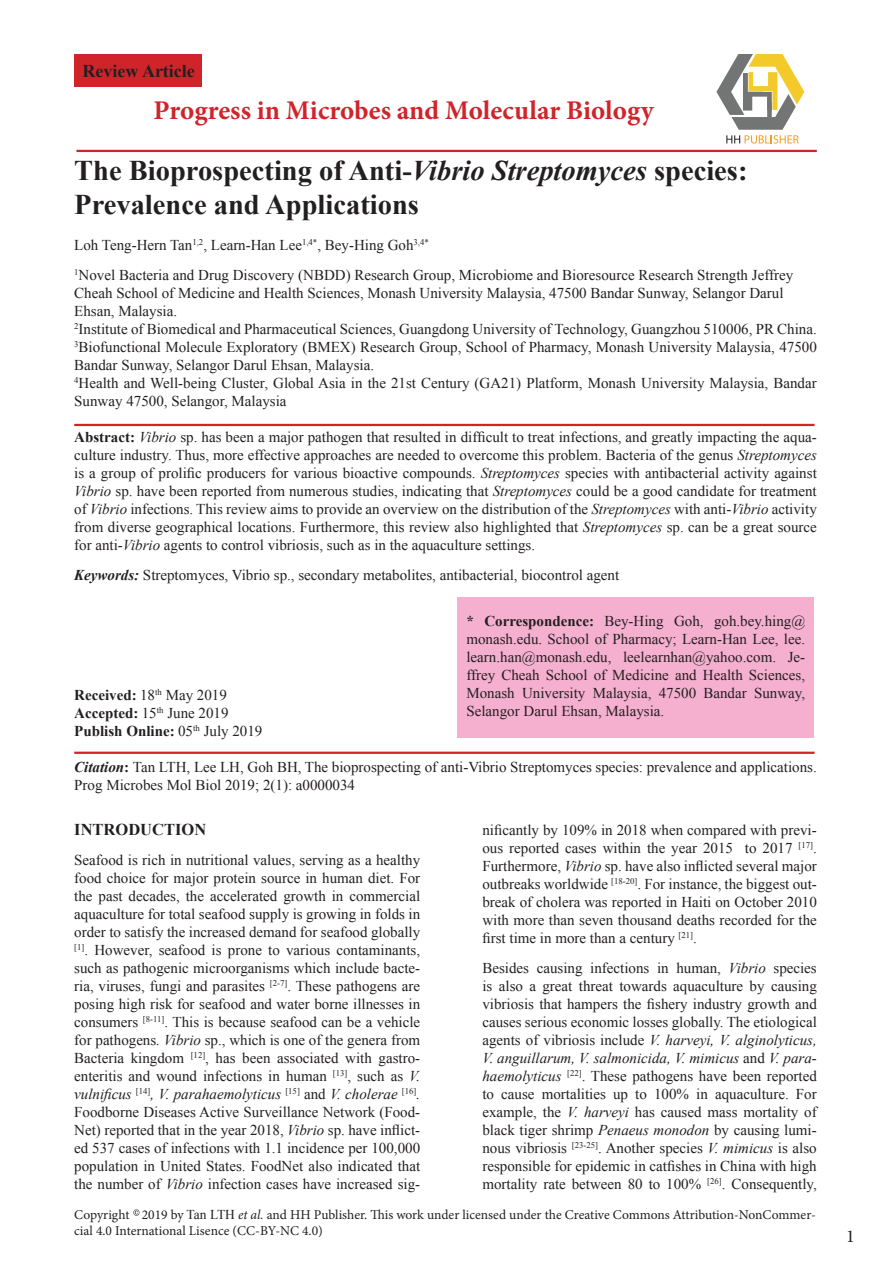
<style>
.page{position:relative;width:893px;height:1263px;background:#fff}
.page>*{position:absolute;margin:0;border:0;box-sizing:border-box;transform-origin:0 0}
.t1{font:700 28.5px/34.2px "Times New Roman";color:#231f20}
.t2{font:700 27px "Minion Pro";color:#d1232a}
.t3{font:700 18px "Times New Roman";color:#231f20}
.t4{font:18px "Minion Pro";color:#231f20}
.t5{font:700 16.5px "Times New Roman";color:#231f20}
.t6{font:15px/18px "Times New Roman";color:#231f20;text-align:justify}
.t7{font:700 15px/18px "Times New Roman";color:#231f20}
.t8{font:13.5px/16.2px "Minion Pro";color:#231f20}
.s1{font-style:italic}
.s2{font-weight:700}
.s3{font-weight:700;font-style:italic}
.s4{font-weight:400}
.s5{font-family:"Times New Roman"}
</style>
<div class="page">
<svg style="left:716px;top:54px;width:88px;height:90px"></svg>
<hr style="left:76px;top:150px;width:741px;height:2px;background:#d1232a">
<div style="left:74px;top:55px;width:127px;height:32px;background:#d1232a"></div>
<hr style="left:74px;top:424px;width:740px;height:2px;background:#d1232a">
<div style="left:457px;top:597px;width:357px;height:140px;background:#f5afcf"></div>
<hr style="left:74px;top:752px;width:740px;height:2px;background:#d1232a">
<svg style="left:134px;top:1209px;width:6px;height:6px"></svg>
<p class="t3" style="left:82px;top:58px;width:114px">Review Article</p>
<h2 class="t2" style="left:154px;top:91px;width:502px">Progress in Microbes and Molecular Biology</h2>
<h1 class="t1" style="left:74px;top:152px;width:675px">The Bioprospecting of Anti-<span class="s1">Vibrio Streptomyces</span> species:<br>Prevalence and Applications</h1>
<p class="t6" style="left:74px;top:230px;width:720px;line-height:30px">Loh Teng-Hern Tan<sup>1,2</sup>, Learn-Han Lee<sup>1,4*</sup>, Bey-Hing Goh<sup>3,4*<br>1</sup>Novel Bacteria and Drug Discovery (NBDD) Research Group, Microbiome and Bioresource Research Strength Jeffrey</p>
<p class="t6" style="left:74px;top:284px;width:744px;text-align:left">Cheah School of Medicine and Health Sciences, Monash University Malaysia, 47500 Bandar Sunway, Selangor Darul Ehsan, Malaysia.<br><sup>2</sup>Institute of Biomedical and Pharmaceutical Sciences, Guangdong University of Technology, Guangzhou 510006, PR China.<br><sup>3</sup>Biofunctional Molecule Exploratory (BMEX) Research Group, School of Pharmacy, Monash University Malaysia, 47500<br>Bandar Sunway, Selangor Darul Ehsan, Malaysia.<br><sup>4</sup>Health and Well-being Cluster, Global Asia in the 21st Century (GA21) Platform, Monash University Malaysia, Bandar Sunway 47500, Selangor, Malaysia</p>
<p class="t6" style="left:74px;top:428px;width:744px"><span class="s2">Abstract:</span> <span class="s1">Vibrio</span> sp. has been a major pathogen that resulted in difficult to treat infections, and greatly impacting the aqua&shy;culture industry. Thus, more effective approaches are needed to overcome this problem. Bacteria of the genus <span class="s1">Streptomyces </span>is a group of prolific producers for various bioactive compounds. <span class="s1">Streptomyces</span> species with antibacterial activity against <span class="s1">Vibrio</span> sp. have been reported from numerous studies, indicating that <span class="s1">Streptomyces</span> could be a good candidate for treatment of <span class="s1">Vibrio</span> infections. This review aims to provide an overview on the distribution of the <span class="s1">Streptomyces</span> with anti-<span class="s1">Vibrio</span> activity from diverse geographical locations. Furthermore, this review also highlighted that <span class="s1">Streptomyces</span> sp. can be a great source for anti-<span class="s1">Vibrio</span> agents to control vibriosis, such as in the aquaculture settings.</p>
<p class="t6" style="left:74px;top:566px;width:547px"><span class="s3">Keywords:</span> Streptomyces, Vibrio sp., secondary metabolites, antibacterial, biocontrol agent</p>
<p class="t7" style="left:74px;top:685px;width:190px">Received: <span class="s4">18</span><sup>th</sup> <span class="s4">May 2019<br></span>Accepted: <span class="s4">15</span><sup>th</sup> <span class="s4">June 2019<br></span>Publish Online: <span class="s4">05</span><sup>th</sup> <span class="s4">July 2019</span></p>
<p class="t6" style="left:466px;top:611px;width:340px"><span class="s2">* Correspondence:</span> Bey-Hing Goh, goh.bey.hing@ monash.edu. School of Pharmacy; Learn-Han Lee, lee. learn.han@monash.edu, leelearnhan@yahoo.com. Je&shy;ffrey Cheah School of Medicine and Health Sciences, Monash University Malaysia, 47500 Bandar Sunway, Selangor Darul Ehsan, Malaysia.</p>
<p class="t6" style="left:74px;top:758px;width:744px"><span class="s3">Citation</span><span class="s2">:</span> Tan LTH, Lee LH, Goh BH, The bioprospecting of anti-Vibrio Streptomyces species: prevalence and applications.<br>Prog Microbes Mol Biol 2019; 2(1): a0000034</p>
<p class="t5" style="left:74px;top:818px;width:133px">INTRODUCTION</p>
<p class="t6" style="left:74px;top:851px;width:347px">Seafood is rich in nutritional values, serving as a healthy food choice for major protein source in human diet. For the past decades, the accelerated growth in commercial aquaculture for total seafood supply is growing in folds in order to satisfy the increased demand for seafood globally <sup>[1]</sup>. However, seafood is prone to various contaminants, such as pathogenic microorganisms which include bacte&shy;ria, viruses, fungi and parasites <sup>[2-7]</sup>. These pathogens are posing high risk for seafood and water borne illnesses in consumers <sup>[8-11]</sup>. This is because seafood can be a vehicle for pathogens<span class="s1">. Vibrio</span> sp., which is one of the genera from Bacteria kingdom <sup>[12]</sup>, has been associated with gastro&shy;enteritis and wound infections in human <sup>[13]</sup>, such as <span class="s1">V. vulnificus</span> <sup>[14]</sup><span class="s1">, V. parahaemolyticus</span> <sup>[15]</sup> and <span class="s1">V. cholerae</span> <sup>[16]</sup><span class="s1">.<br></span>Foodborne Diseases Active Surveillance Network (Food-Net) reported that in the year 2018, <span class="s1">Vibrio</span> sp. have inflict&shy;ed 537 cases of infections with 1.1 incidence per 100,000 population in United States. FoodNet also indicated that the number of <span class="s1">Vibrio</span> infection cases have increased sig-</p>
<p class="t6" style="left:482px;top:820px;width:336px">nificantly by 109% in 2018 when compared with previ&shy;ous reported cases within the year 2015 to 2017 <sup>[17]</sup>.<br>Furthermore, <span class="s1">Vibrio</span> sp. have also inflicted several major outbreaks worldwide <sup>[18-20]</sup>. For instance, the biggest out&shy;break of cholera was reported in Haiti on October 2010 with more than seven thousand deaths recorded for the first time in more than a century <sup>[21]</sup>.</p>
<p class="t6" style="left:482px;top:958px;width:336px">Besides causing infections in human, <span class="s1">Vibrio</span> species is also a great threat towards aquaculture by causing vibriosis that hampers the fishery industry growth and causes serious economic losses globally. The etiological agents of vibriosis include <span class="s1">V. harveyi, V. alginolyticus, V. anguillarum, V. salmonicida, V. mimicus</span> and <span class="s1">V. para&shy;haemolyticus</span> <sup>[22]</sup>. These pathogens have been reported to cause mortalities up to 100% in aquaculture. For example, the <span class="s1">V. harveyi</span> has caused mass mortality of black tiger shrimp <span class="s1">Penaeus monodon</span> by causing lumi&shy;nous vibriosis <sup>[23-25]</sup>. Another species <span class="s1">V. mimicus</span> is also responsible for epidemic in catfishes in China with high mortality rate between 80 to 100% <sup>[26]</sup>. Consequently,</p>
<p class="t8" style="left:74px;top:1206px;width:743px">Copyright 2019 by <span class="s5">Tan LTH</span> <span class="s1">et al.</span> and HH Publisher. This work under licensed under the Creative Commons Attribution-NonCommer&shy;cial 4.0 International Lisence (CC-BY-NC 4.0)</p>
<p class="t4" style="left:846px;top:1224px;width:10px">1</p>
</div>
